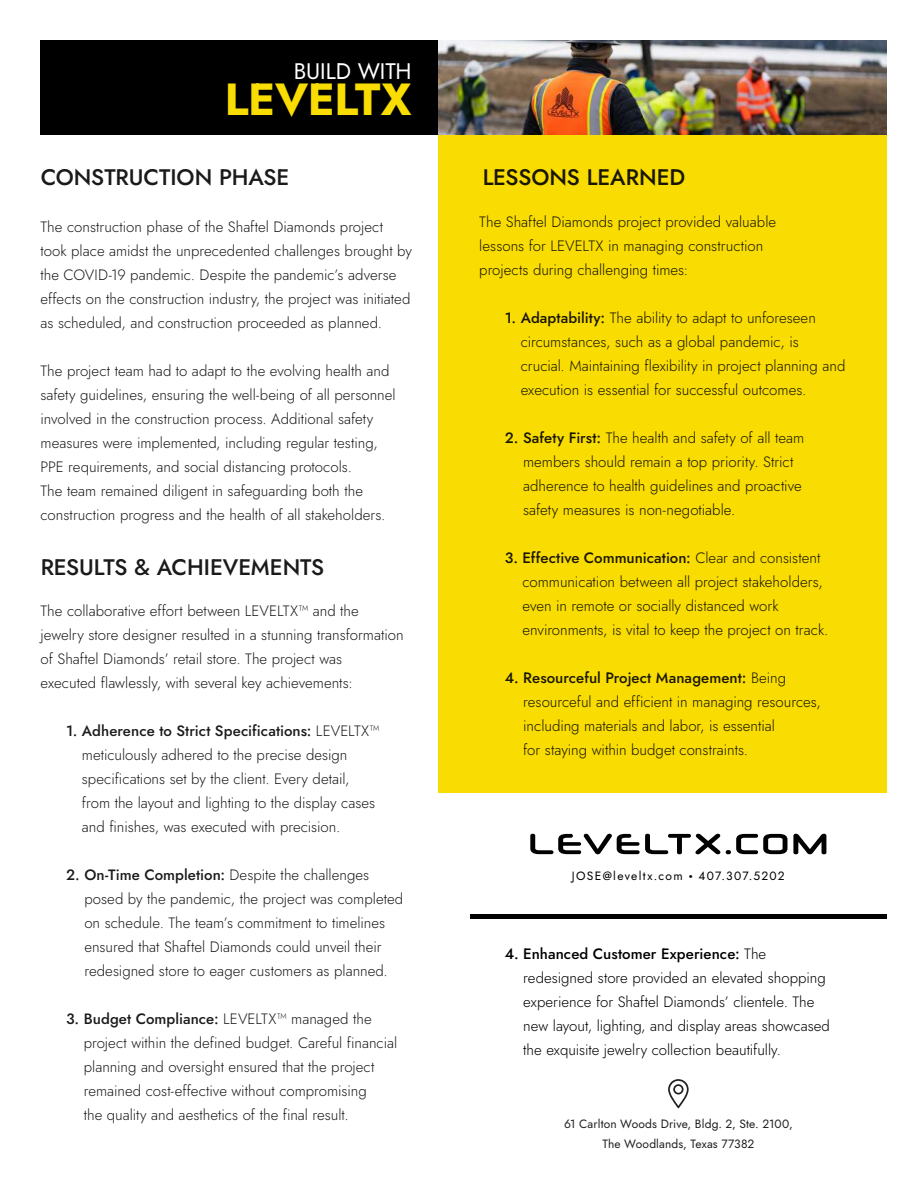
<style>
.page{position:relative;width:918px;height:1188px;background:#fff}
.page>*{position:absolute;margin:0;border:0;box-sizing:border-box;transform-origin:0 0}
.t1{font:700 45px "Jost";letter-spacing:-.005em;color:#f9dc02}
.t2{font:500 22.5px "Jost";letter-spacing:-.005em;color:#000}
.t3{font:22.5px "Jost";letter-spacing:-.005em;color:#fff}
.t4{font:300 15px/24px "Jost";color:#000}
.t5{font:12px/19.5px "Jost";letter-spacing:.01em;color:#221f1f;text-align:center}
.t6{font:12px "Jost";letter-spacing:.11em;color:#000}
.s1{font-weight:500}
.s2{font-weight:900}
</style>
<div class="page">
<div style="left:439px;top:135px;width:448px;height:658px;background:#f9dc02"></div>
<svg style="left:530px;top:834px;width:190px;height:20px"></svg>
<svg style="left:726px;top:834px;width:61px;height:20px"></svg>
<svg style="left:793px;top:834px;width:33px;height:20px"></svg>
<div style="left:41px;top:40px;width:398px;height:95px;background:#000"></div>
<svg style="left:668px;top:1079px;width:21px;height:29px"></svg>
<hr style="left:470px;top:915px;width:417px;height:4px;background:#000">
<img style="left:439px;top:40px;width:448px;height:95px">
<h2 class="t3" style="left:294px;top:62px;width:120px">BUILD WITH</h2>
<h1 class="t1" style="left:225px;top:73px;width:188px">LEVELTX</h1>
<h2 class="t2" style="left:40px;top:168px;width:250px">CONSTRUCTION PHASE</h2>
<p class="t4" style="left:40px;top:215px;width:373px">The construction phase of the Shaftel Diamonds project took place amidst the unprecedented challenges brought by the COVID-19 pandemic. Despite the pandemic’s adverse effects on the construction industry, the project was initiated as scheduled, and construction proceeded as planned.</p>
<p class="t4" style="left:40px;top:359px;width:357px">The project team had to adapt to the evolving health and safety guidelines, ensuring the well-being of all personnel involved in the construction process. Additional safety measures were implemented, including regular testing, PPE requirements, and social distancing protocols.<br>The team remained diligent in safeguarding both the construction progress and the health of all stakeholders.</p>
<h2 class="t2" style="left:40px;top:557px;width:285px">RESULTS &amp; ACHIEVEMENTS</h2>
<p class="t4" style="left:40px;top:600px;width:365px">The collaborative effort between LEVELTX™ and the jewelry store designer resulted in a stunning transformation of Shaftel Diamonds’ retail store. The project was<br>executed flawlessly, with several key achievements:</p>
<p class="t4" style="left:82px;top:720px;width:299px;text-indent:-16px"><span class="s1">1. Adherence to Strict Specifications:</span> LEVELTX™ meticulously adhered to the precise design specifications set by the client. Every detail, from the layout and lighting to the display cases and finishes, was executed with precision.</p>
<p class="t4" style="left:84px;top:864px;width:320px;text-indent:-18px"><span class="s1">2. On-Time Completion:</span> Despite the challenges posed by the pandemic, the project was completed on schedule. The team’s commitment to timelines ensured that Shaftel Diamonds could unveil their redesigned store to eager customers as planned.</p>
<p class="t4" style="left:84px;top:1008px;width:315px;text-indent:-18px"><span class="s1">3. Budget Compliance:</span> LEVELTX™ managed the project within the defined budget. Careful financial planning and oversight ensured that the project remained cost-effective without compromising<br>the quality and aesthetics of the final result.</p>
<h2 class="t2" style="left:483px;top:168px;width:204px">LESSONS LEARNED</h2>
<p class="t4" style="left:479px;top:210px;width:298px">The Shaftel Diamonds project provided valuable lessons for LEVELTX in managing construction projects during challenging times:</p>
<p class="t4" style="left:521px;top:306px;width:326px;text-indent:-16px"><span class="s1">1. Adaptability:</span> The ability to adapt to unforeseen circumstances, such as a global pandemic, is crucial. Maintaining flexibility in project planning and execution is essential for successful outcomes.</p>
<p class="t4" style="left:523px;top:426px;width:283px;text-indent:-18px"><span class="s1">2. Safety First:</span> The health and safety of all team members should remain a top priority. Strict adherence to health guidelines and proactive safety measures is non-negotiable.</p>
<p class="t4" style="left:523px;top:546px;width:307px;text-indent:-18px"><span class="s1">3. Effective Communication:</span> Clear and consistent communication between all project stakeholders, even in remote or socially distanced work environments, is vital to keep the project on track.</p>
<p class="t4" style="left:523px;top:666px;width:299px;text-indent:-19px"><span class="s1">4. Resourceful Project Management:</span> Being resourceful and efficient in managing resources, including materials and labor, is essential<br>for staying within budget constraints.</p>
<p class="t6" style="left:572px;top:871px;width:214px">JOSE@leveltx.com <span class="s2">•</span> 407.307.5202</p>
<p class="t4" style="left:523px;top:943px;width:308px;text-indent:-19px"><span class="s1">4. Enhanced Customer Experience:</span> The redesigned store provided an elevated shopping experience for Shaftel Diamonds’ clientele. The new layout, lighting, and display areas showcased the exquisite jewelry collection beautifully.</p>
<p class="t5" style="left:564px;top:1115px;width:230px">61 Carlton Woods Drive, Bldg. 2, Ste. 2100,<br>The Woodlands, Texas 77382</p>
</div>
